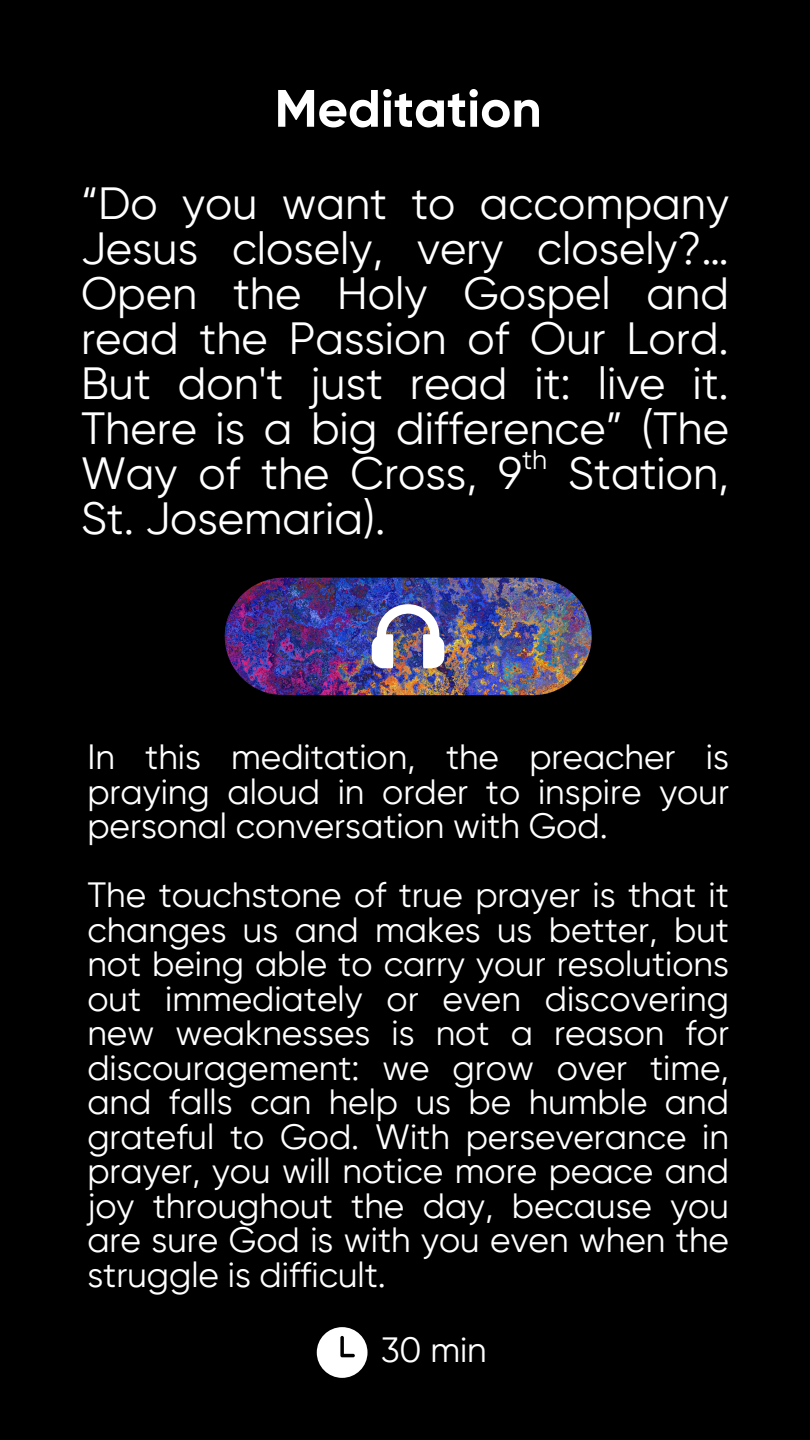
<style>
.page{position:relative;width:810px;height:1440px;background:#000}
.page>*{position:absolute;margin:0;border:0;box-sizing:border-box;transform-origin:0 0}
.t1{font:700 52.5px "Gilroy";color:#fff}
.t2{font:45px/45px "Gilroy";color:#fff;text-align:justify}
.t3{font:35px/34.5px "Gilroy";color:#fff;text-align:justify}
.t4{font:27px "Gilroy";color:#fff}
</style>
<div class="page">
<img style="left:225px;top:578px;width:367px;height:117px;border-radius:59px">
<img style="left:371px;top:604px;width:74px;height:65px">
<svg style="left:317px;top:1327px;width:51px;height:51px"></svg>
<p class="t1" style="left:275px;top:86px;width:268px">Meditation</p>
<h2 class="t2" style="left:81px;top:184px;width:649px">“Do you want to accompany Jesus closely, very closely?… Open the Holy Gospel and read the Passion of Our Lord.<br>But don't just read it: live it.<br>There is a big difference” (The Way of the Cross, 9 Station, St. Josemaria).</h2>
<h2 class="t4" style="left:522px;top:448px;width:27px">th</h2>
<p class="t3" style="left:87px;top:742px;width:643px">In this meditation, the preacher is praying aloud in order to inspire your personal conversation with God.</p>
<p class="t3" style="left:87px;top:880px;width:643px">The touchstone of true prayer is that it changes us and makes us better, but not being able to carry your resolutions out immediately or even discovering new weaknesses is not a reason for discouragement: we grow over time, and falls can help us be humble and grateful to God. With perseverance in prayer, you will notice more peace and joy throughout the day, because you are sure God is with you even when the struggle is difficult.</p>
<p class="t3" style="left:381px;top:1335px;width:107px">30 min</p>
</div>
